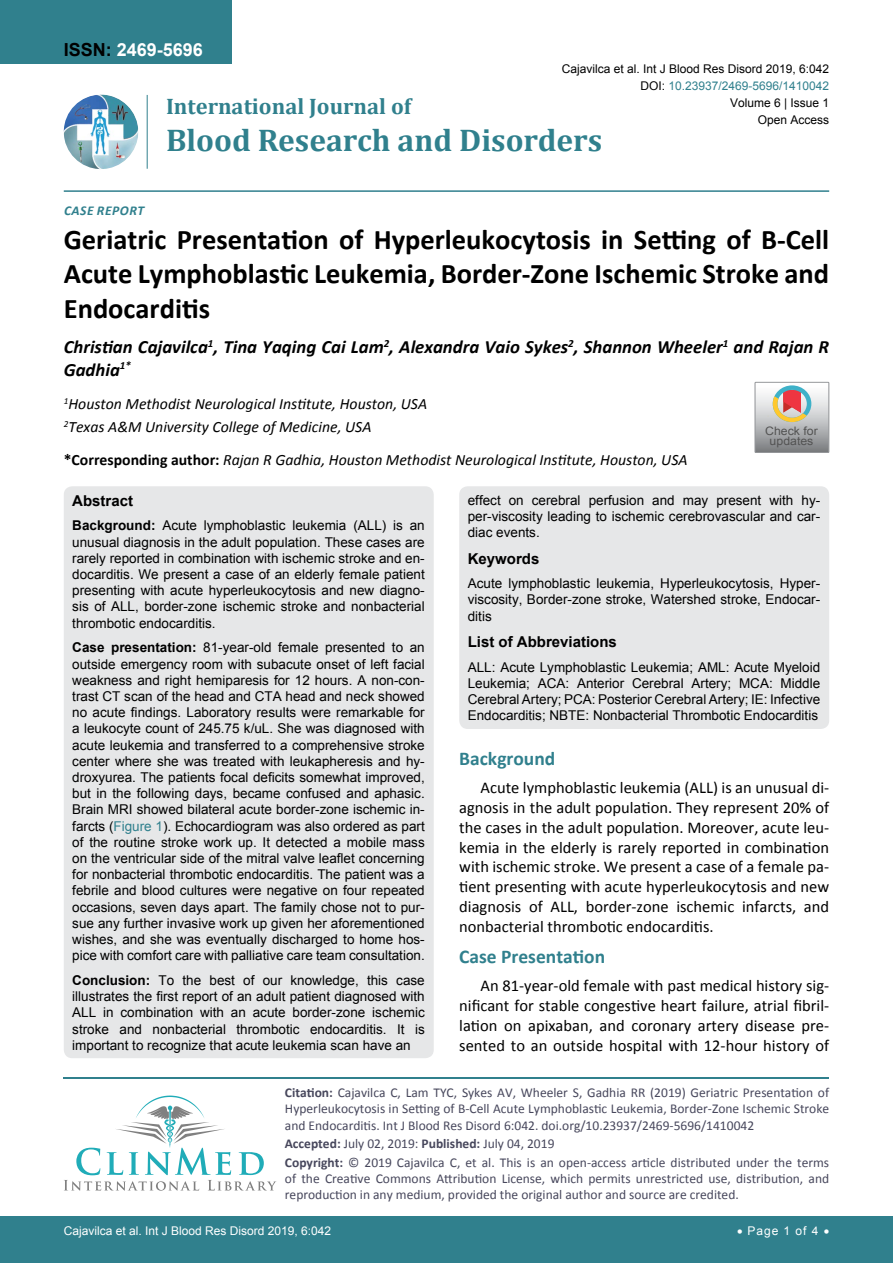
<style>
.page{position:relative;width:893px;height:1263px;background:#fff}
.page>*{position:absolute;margin:0;border:0;box-sizing:border-box;transform-origin:0 0}
.t1{font:700 31.5px "Cambria";color:#30808d}
.t2{font:700 28.5px/34.5px "Calibri";color:#000;text-align:justify}
.t3{font:700 22.5px "Cambria";color:#30808d}
.t4{font:700 19.5px "Calibri";color:#30808d}
.t5{font:italic 700 18.75px/22.5px "Calibri";color:#000}
.t6{font:700 18px "Arial";color:#fff}
.t7{font:16.5px/19.8px "Calibri";color:#000;text-align:justify}
.t8{font:italic 15.75px/23.1px "Calibri";color:#000}
.t9{font:700 15px "Arial";color:#000}
.t10{font:13.5px/16.2px "Arial";color:#000;text-align:justify}
.t11{font:13.5px/16.2px "Calibri";color:#47475c}
.t12{font:italic 700 13.5px "Calibri";letter-spacing:.04em;color:#30808d}
.t13{font:12px "Arial";color:#000}
.t14{font:12px "Arial";color:#fff}
.t15{font:12px "Arial";color:#30808d}
.t16{font:11.7px/10.1px "Arial";color:#535353;text-align:center;scale:1.06 1}
.s1{color:#000}
.s2{font-weight:700;font-style:normal}
.s3{font-weight:700}
.s4{color:#30808d}
</style>
<div class="page">
<hr style="left:64px;top:1077px;width:765px;height:1px;background:#30808d">
<svg style="left:64px;top:1095px;width:212px;height:96px"></svg>
<div style="left:0;top:1217px;width:893px;height:46px;background:#30808d"></div>
<div style="left:0;top:0;width:231px;height:64px;background:#30808d"></div>
<img style="left:64px;top:95px;width:74px;height:74px;border-radius:37px">
<hr style="left:147px;top:95px;width:1px;height:74px;background:#30808d">
<hr style="left:64px;top:190px;width:765px;height:2px;background:#30808d">
<div style="left:64px;top:486px;width:370px;height:572px;background:#e6e7e8;border-radius:9px"></div>
<div style="left:459px;top:486px;width:370px;height:243px;background:#e6e7e8;border-radius:9px"></div>
<svg style="left:755px;top:382px;width:74px;height:70px;background:#bdb6b3"></svg>
<h3 class="t6" style="left:64px;top:38px;width:141px"><span class="s1">ISSN:</span> 2469-5696</h3>
<p class="t12" style="left:64px;top:202px;width:75px">Case report</p>
<p class="t13" style="left:562px;top:60px;width:269px">Cajavilca et al. Int J Blood Res Disord 2019, 6:042</p>
<p class="t13" style="left:730px;top:95px;width:101px">Volume 6 | Issue 1</p>
<p class="t15" style="left:640px;top:78px;width:190px"><span class="s1">DOI:</span> 10.23937/2469-5696/1410042</p>
<h3 class="t3" style="left:166px;top:90px;width:247px">International Journal of</h3>
<h1 class="t1" style="left:166px;top:118px;width:438px">Blood Research and Disorders</h1>
<p class="t13" style="left:758px;top:112px;width:73px">Open Access</p>
<h2 class="t2" style="left:64px;top:222px;width:767px">Geriatric Presentation of Hyperleukocytosis in Setting of B-Cell Acute Lymphoblastic Leukemia, Border-Zone Ischemic Stroke and Endocarditis</h2>
<h3 class="t5" style="left:64px;top:336px;width:767px">Christian Cajavilca<sup>1</sup>, Tina Yaqing Cai Lam<sup>2</sup>, Alexandra Vaio Sykes<sup>2</sup>, Shannon Wheeler<sup>1</sup> and Rajan R<br>Gadhia<sup>1*</sup></h3>
<p class="t8" style="left:64px;top:391px;width:365px"><sup>1</sup>Houston Methodist Neurological Institute, Houston, USA<br><sup>2</sup>Texas A&amp;M University College of Medicine, USA</p>
<p class="t8" style="left:64px;top:448px;width:625px"><span class="s2">*Corresponding author:</span> Rajan R Gadhia, Houston Methodist Neurological Institute, Houston, USA</p>
<p class="t16" style="left:765px;top:426px;width:51px">Check for updates</p>
<p class="t9" style="left:72px;top:490px;width:62px">Abstract</p>
<p class="t10" style="left:72px;top:518px;width:354px"><span class="s3">Background:</span> Acute lymphoblastic leukemia (ALL) is an unusual diagnosis in the adult population. These cases are rarely reported in combination with ischemic stroke and en&shy;docarditis. We present a case of an elderly female patient presenting with acute hyperleukocytosis and new diagno&shy;sis of ALL, border-zone ischemic stroke and nonbacterial thrombotic endocarditis.</p>
<p class="t10" style="left:72px;top:640px;width:354px"><span class="s3">Case presentation:</span> 81-year-old female presented to an outside emergency room with subacute onset of left facial weakness and right hemiparesis for 12 hours. A non-con&shy;trast CT scan of the head and CTA head and neck showed no acute findings. Laboratory results were remarkable for a leukocyte count of 245.75 k/uL. She was diagnosed with acute leukemia and transferred to a comprehensive stroke center where she was treated with leukapheresis and hy&shy;droxyurea. The patients focal deficits somewhat improved, but in the following days, became confused and aphasic.<br>Brain MRI showed bilateral acute border-zone ischemic in&shy;farcts (<span class="s4">Figure 1</span>). Echocardiogram was also ordered as part of the routine stroke work up. It detected a mobile mass on the ventricular side of the mitral valve leaflet concerning for nonbacterial thrombotic endocarditis. The patient was a febrile and blood cultures were negative on four repeated occasions, seven days apart. The family chose not to pur&shy;sue any further invasive work up given her aforementioned wishes, and she was eventually discharged to home hos&shy;pice with comfort care with palliative care team consultation.</p>
<p class="t10" style="left:72px;top:972px;width:354px"><span class="s3">Conclusion:</span> To the best of our knowledge, this case illustrates the first report of an adult patient diagnosed with ALL in combination with an acute border-zone ischemic stroke and nonbacterial thrombotic endocarditis. It is important to recognize that acute leukemia scan have an</p>
<p class="t10" style="left:468px;top:492px;width:354px">effect on cerebral perfusion and may present with hy&shy;per-viscosity leading to ischemic cerebrovascular and car&shy;diac events.</p>
<p class="t9" style="left:468px;top:548px;width:73px">Keywords</p>
<p class="t10" style="left:468px;top:575px;width:354px">Acute lymphoblastic leukemia, Hyperleukocytosis, Hyper&shy;viscosity, Border-zone stroke, Watershed stroke, Endocar&shy;ditis</p>
<p class="t9" style="left:468px;top:632px;width:151px">List of Abbreviations</p>
<p class="t10" style="left:468px;top:659px;width:354px">ALL: Acute Lymphoblastic Leukemia; AML: Acute Myeloid Leukemia; ACA: Anterior Cerebral Artery; MCA: Middle Cerebral Artery; PCA: Posterior Cerebral Artery; IE: Infective Endocarditis; NBTE: Nonbacterial Thrombotic Endocarditis</p>
<h3 class="t4" style="left:459px;top:746px;width:98px">Background</h3>
<p class="t7" style="left:459px;top:778px;width:371px;text-indent:21px">Acute lymphoblastic leukemia (ALL) is an unusual di&shy;agnosis in the adult population. They represent 20% of the cases in the adult population. Moreover, acute leu&shy;kemia in the elderly is rarely reported in combination with ischemic stroke. We present a case of a female pa&shy;tient presenting with acute hyperleukocytosis and new diagnosis of ALL, border-zone ischemic infarcts, and nonbacterial thrombotic endocarditis.</p>
<h3 class="t4" style="left:459px;top:944px;width:147px">Case Presentation</h3>
<p class="t7" style="left:459px;top:976px;width:371px;text-indent:21px">An 81-year-old female with past medical history sig&shy;nificant for stable congestive heart failure, atrial fibril&shy;lation on apixaban, and coronary artery disease pre&shy;sented to an outside hospital with 12-hour history of</p>
<p class="t11" style="left:285px;top:1084px;width:546px;text-align:justify"><span class="s3">Citation:</span> Cajavilca C, Lam TYC, Sykes AV, Wheeler S, Gadhia RR (2019) Geriatric Presentation of Hyperleukocytosis in Setting of B-Cell Acute Lymphoblastic Leukemia, Border-Zone Ischemic Stroke and Endocarditis. Int J Blood Res Disord 6:042. doi.org/10.23937/2469-5696/1410042</p>
<p class="t11" style="left:285px;top:1134px;width:546px;line-height:18.6px"><span class="s3">Accepted:</span> July 02, 2019: <span class="s3">Published:</span> July 04, 2019<br><span class="s3">Copyright:</span> © 2019 Cajavilca C, et al. This is an open-access article distributed under the terms</p>
<p class="t11" style="left:285px;top:1170px;width:546px">of the Creative Commons Attribution License, which permits unrestricted use, distribution, and reproduction in any medium, provided the original author and source are credited.</p>
<p class="t14" style="left:64px;top:1223px;width:269px">Cajavilca et al. Int J Blood Res Disord 2019, 6:042</p>
<p class="t14" style="left:737px;top:1223px;width:94px">• Page 1 of 4 •</p>
</div>
